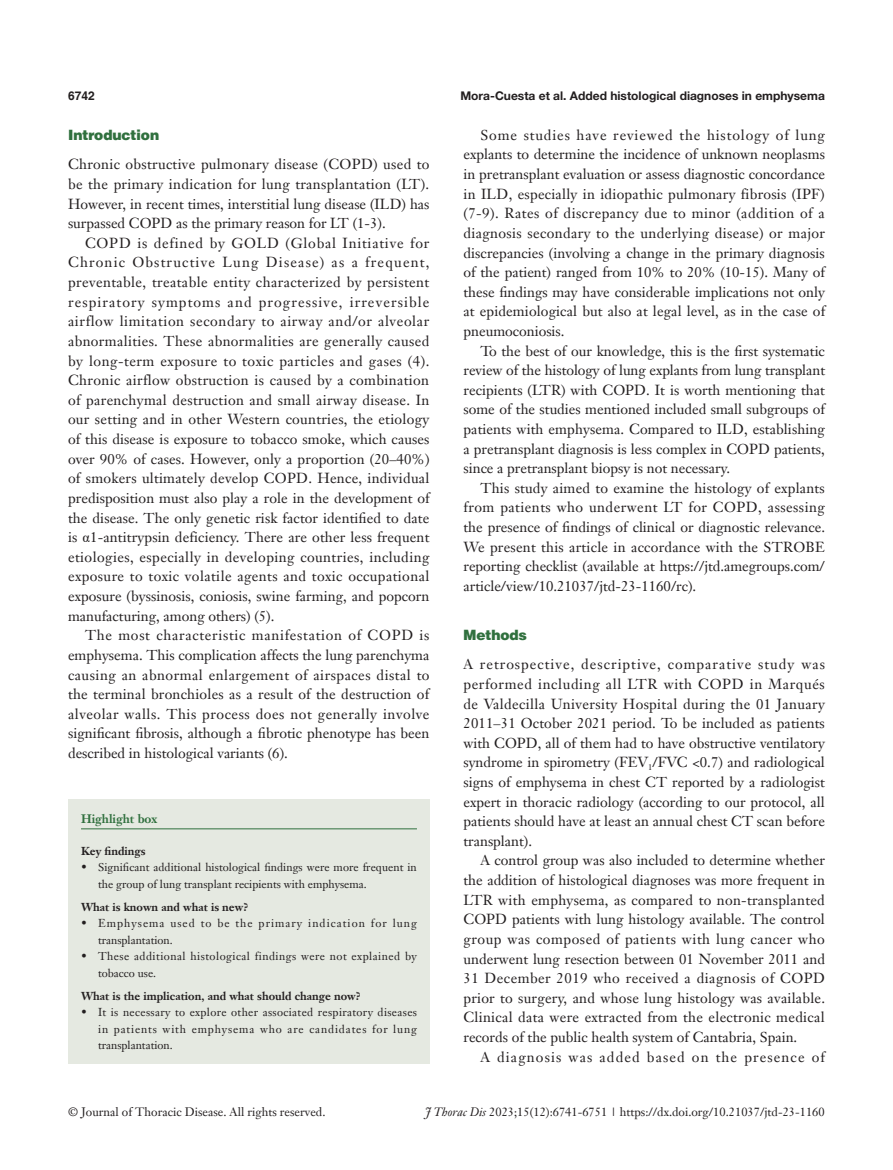
<style>
.page{position:relative;width:893px;height:1170px;background:#fff}
.page>*{position:absolute;margin:0;border:0;box-sizing:border-box;transform-origin:0 0}
.t1{font:14.25px/19.6px "Janson Text LT";color:#231f20;text-align:justify}
.t2{font:14.25px "Janson Text LT";letter-spacing:.08em;color:#231f20}
._1ji-6_5{font:900 14.25px "Helvetica";color:#30703e}
.t3{font:12px "Janson Text LT";color:#231f20}
.t4{font:700 12px "Helvetica Neue LT Pro";color:#231f20}
.Cite{font:700 12px "Janson Text LT";color:#30703e}
.t5{font:700 12px "Helvetica";color:#231f20}
.Cite-2{font:11.25px/16.5px "Janson Text LT";letter-spacing:.005em;color:#231f20}
.Cite-3{font:700 11.25px "Janson Text LT";color:#231f20}
.Cite-4{font:11.25px/16.5px "Janson Text LT";letter-spacing:.04em;color:#231f20}
.Cite-5{font:11.25px/16.5px "Janson Text LT";letter-spacing:.09em;color:#231f20}
.s1{font-family:"Times New Roman"}
.s2{font-style:italic}
</style>
<div class="page">
<div style="left:68px;top:799px;width:362px;height:264px;background:#e5e9e1"></div>
<hr style="left:81px;top:828px;width:336px;height:1px;background:#30703e">
<p class="t5" style="left:68px;top:88px;width:28px">6742</p>
<p class="t4" style="left:460px;top:88px;width:366px">Mora-Cuesta et al. Added histological diagnoses in emphysema</p>
<p class="_1ji-6_5" style="left:68px;top:126px;width:93px">Introduction</p>
<p class="t1" style="left:68px;top:154px;width:363px">Chronic obstructive pulmonary disease (COPD) used to be the primary indication for lung transplantation (LT).<br>However, in recent times, interstitial lung disease (ILD) has surpassed COPD as the primary reason for LT (1-3).</p>
<p class="t1" style="left:68px;top:233px;width:363px;text-indent:17px">COPD is defined by GOLD (Global Initiative for Chronic Obstructive Lung Disease) as a frequent, preventable, treatable entity characterized by persistent respiratory symptoms and progressive, irreversible airflow limitation secondary to airway and/or alveolar abnormalities. These abnormalities are generally caused by long-term exposure to toxic particles and gases (4).<br>Chronic airflow obstruction is caused by a combination of parenchymal destruction and small airway disease. In our setting and in other Western countries, the etiology of this disease is exposure to tobacco smoke, which causes over 90% of cases. However, only a proportion (20–40%) of smokers ultimately develop COPD. Hence, individual predisposition must also play a role in the development of the disease. The only genetic risk factor identified to date is <span class="s1">α</span>1-antitrypsin deficiency. There are other less frequent etiologies, especially in developing countries, including exposure to toxic volatile agents and toxic occupational exposure (byssinosis, coniosis, swine farming, and popcorn manufacturing, among others) (5).</p>
<p class="t1" style="left:68px;top:625px;width:363px;text-indent:17px">The most characteristic manifestation of COPD is emphysema. This complication affects the lung parenchyma causing an abnormal enlargement of airspaces distal to the terminal bronchioles as a result of the destruction of alveolar walls. This process does not generally involve significant fibrosis, although a fibrotic phenotype has been described in histological variants (6).</p>
<p class="Cite" style="left:81px;top:810px;width:78px">Highlight box</p>
<p class="Cite-3" style="left:81px;top:843px;width:66px">Key findings</p>
<p class="Cite-2" style="left:98px;top:859px;width:320px;text-indent:-17px">• Significant additional histological findings were more frequent in the group of lung transplant recipients with emphysema.</p>
<p class="Cite-3" style="left:81px;top:899px;width:169px">What is known and what is new?</p>
<p class="Cite-5" style="left:98px;top:915px;width:320px;text-indent:-17px">• Emphysema used to be the primary indication for lung transplantation.</p>
<p class="Cite-4" style="left:98px;top:948px;width:320px;text-indent:-17px">• These additional histological findings were not explained by tobacco use.</p>
<p class="Cite-3" style="left:81px;top:988px;width:281px">What is the implication, and what should change now?</p>
<p class="Cite-2" style="left:98px;top:1003px;width:321px;text-align:justify;text-indent:-17px">• It is necessary to explore other associated respiratory diseases in patients with emphysema who are candidates for lung transplantation.</p>
<p class="t1" style="left:463px;top:125px;width:363px;text-indent:17px">Some studies have reviewed the histology of lung explants to determine the incidence of unknown neoplasms in pretransplant evaluation or assess diagnostic concordance in ILD, especially in idiopathic pulmonary fibrosis (IPF) (7-9). Rates of discrepancy due to minor (addition of a diagnosis secondary to the underlying disease) or major discrepancies (involving a change in the primary diagnosis of the patient) ranged from 10% to 20% (10-15). Many of these findings may have considerable implications not only at epidemiological but also at legal level, as in the case of pneumoconiosis.</p>
<p class="t1" style="left:463px;top:340px;width:363px;text-indent:17px">To the best of our knowledge, this is the first systematic review of the histology of lung explants from lung transplant recipients (LTR) with COPD. It is worth mentioning that some of the studies mentioned included small subgroups of patients with emphysema. Compared to ILD, establishing a pretransplant diagnosis is less complex in COPD patients, since a pretransplant biopsy is not necessary.</p>
<p class="t1" style="left:463px;top:478px;width:363px;text-indent:17px">This study aimed to examine the histology of explants from patients who underwent LT for COPD, assessing the presence of findings of clinical or diagnostic relevance.<br>We present this article in accordance with the STROBE reporting checklist (available at https://jtd.amegroups.com/ article/view/10.21037/jtd-23-1160/rc).</p>
<p class="_1ji-6_5" style="left:463px;top:625px;width:65px">Methods</p>
<p class="t1" style="left:463px;top:654px;width:363px">A retrospective, descriptive, comparative study was performed including all LTR with COPD in Marqués de Valdecilla University Hospital during the 01 January 2011–31 October 2021 period. To be included as patients with COPD, all of them had to have obstructive ventilatory syndrome in spirometry (FEV<sub>1</sub>/FVC &lt;0.7) and radiological signs of emphysema in chest CT reported by a radiologist expert in thoracic radiology (according to our protocol, all patients should have at least an annual chest CT scan before transplant).</p>
<p class="t1" style="left:463px;top:850px;width:363px;text-indent:17px">A control group was also included to determine whether the addition of histological diagnoses was more frequent in LTR with emphysema, as compared to non-transplanted COPD patients with lung histology available. The control group was composed of patients with lung cancer who underwent lung resection between 01 November 2011 and 31 December 2019 who received a diagnosis of COPD prior to surgery, and whose lung histology was available.<br>Clinical data were extracted from the electronic medical records of the public health system of Cantabria, Spain.</p>
<p class="t2" style="left:480px;top:1047px;width:346px">A diagnosis was added based on the presence of</p>
<p class="t3" style="left:68px;top:1104px;width:259px">© Journal of Thoracic Disease. All rights reserved.</p>
<p class="t3" style="left:425px;top:1104px;width:401px"><span class="s2">J Thorac Dis</span> 2023;15(12):6741-6751 | https://dx.doi.org/10.21037/jtd-23-1160</p>
</div>
